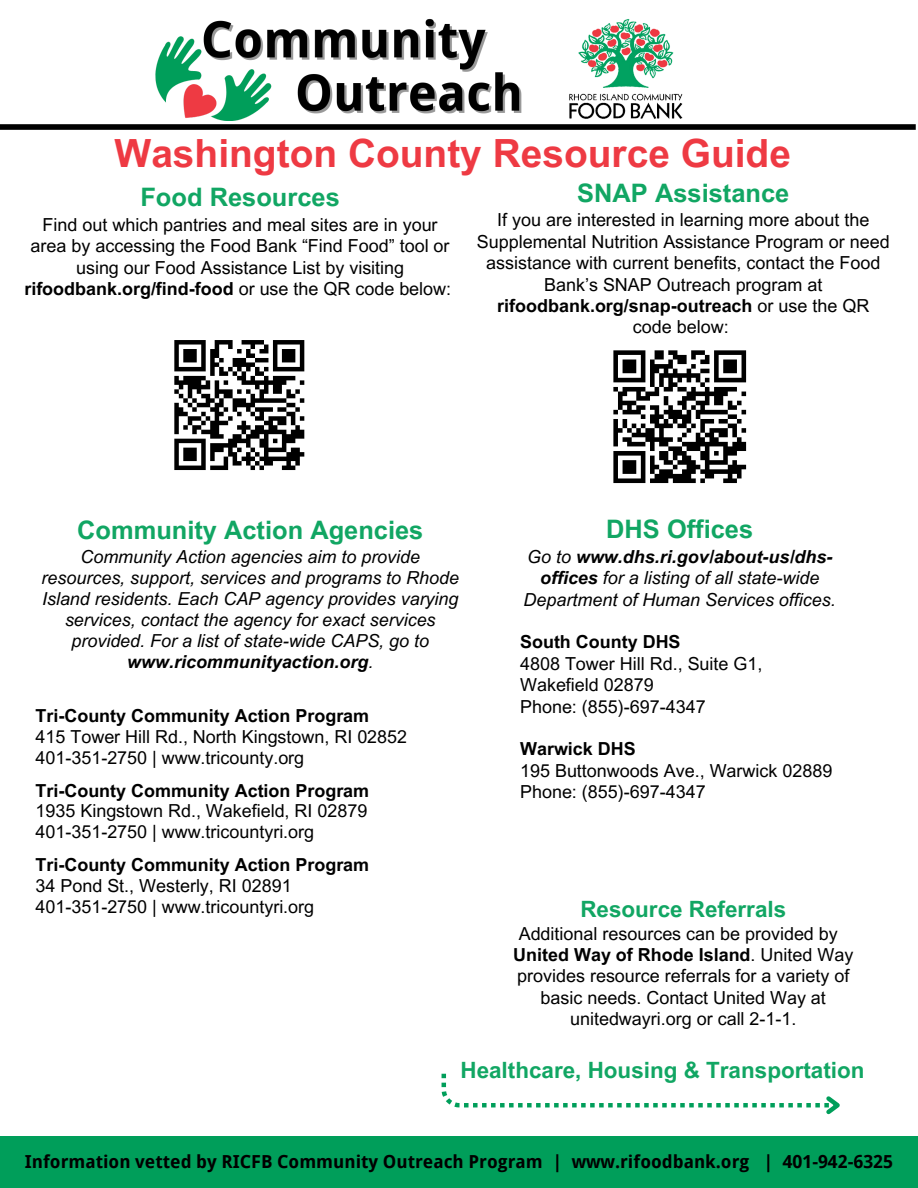
<style>
.page{position:relative;width:918px;height:1188px;background:#fff}
.page>*{position:absolute;margin:0;border:0;box-sizing:border-box;transform-origin:0 0}
.t1{font:700 38.85px "Arial MT Pro";color:#ee3a43}
.t2{font:700 25.5px "Arial MT Pro";color:#11a663}
.t3{font:700 22.5px "Arial MT Pro";color:#11a663}
.t4{font:18px/21.3px "Arial MT Pro";color:#000}
.t5{font:italic 18px/20.9px "Arial MT Pro";color:#000;text-align:center}
.t6{font:700 18px "Arial MT Pro";color:#000}
.t7{font:700 18px "Droid Sans";color:#000}
.s1{font-weight:700}
</style>
<div class="page">
<div style="left:0;top:1136px;width:918px;height:52px;background:#009e5a"></div>
<div style="left:0;top:124px;width:916px;height:6px;background:#000"></div>
<img style="left:155px;top:18px;width:367px;height:102px">
<img style="left:569px;top:19px;width:114px;height:100px">
<svg style="left:174px;top:340px;width:131px;height:130px"></svg>
<svg style="left:613px;top:350px;width:134px;height:134px"></svg>
<svg style="left:442px;top:1074px;width:398px;height:41px"></svg>
<h1 class="t1" style="left:115px;top:139px;width:678px">Washington County Resource Guide</h1>
<h2 class="t2" style="left:140px;top:188px;width:201px">Food Resources</h2>
<p class="t4" style="left:24px;top:216px;width:428px;text-align:center">Find out which pantries and meal sites are in your area by accessing the Food Bank “Find Food” tool or using our Food Assistance List by visiting <span class="s1">rifoodbank.org/find-food</span> or use the QR code below:</p>
<h2 class="t2" style="left:577px;top:183px;width:214px">SNAP Assistance</h2>
<p class="t4" style="left:477px;top:212px;width:414px;text-align:center">If you are interested in learning more about the Supplemental Nutrition Assistance Program or need assistance with current benefits, contact the Food Bank’s SNAP Outreach program at <span class="s1">rifoodbank.org/snap-outreach</span> or use the QR code below:</p>
<h2 class="t2" style="left:606px;top:520px;width:149px">DHS Offices</h2>
<p class="t5" style="left:524px;top:548px;width:314px;line-height:21.3px">Go to <span class="s1">www.dhs.ri.gov/about-us/dhs&shy;offices</span> for a listing of all state-wide<br>Department of Human Services offices.</p>
<p class="t6" style="left:520px;top:635px;width:162px">South County DHS</p>
<p class="t4" style="left:520px;top:655px;width:244px">4808 Tower Hill Rd., Suite G1,<br>Wakefield 02879<br>Phone: (855)-697-4347</p>
<p class="t6" style="left:520px;top:742px;width:117px">Warwick DHS</p>
<p class="t4" style="left:520px;top:762px;width:314px">195 Buttonwoods Ave., Warwick 02889<br>Phone: (855)-697-4347</p>
<h2 class="t2" style="left:77px;top:521px;width:348px">Community Action Agencies</h2>
<p class="t5" style="left:42px;top:549px;width:419px">Community Action agencies aim to provide resources, support, services and programs to Rhode Island residents. Each CAP agency provides varying services, contact the agency for exact services provided. For a list of state-wide CAPS, go to <span class="s1">www.ricommunityaction.org</span>.</p>
<p class="t6" style="left:36px;top:709px;width:335px">Tri-County Community Action Program</p>
<p class="t4" style="left:36px;top:728px;width:373px;line-height:20.9px">415 Tower Hill Rd., North Kingstown, RI 02852<br>401-351-2750 | www.tricounty.org</p>
<p class="t6" style="left:36px;top:783px;width:335px">Tri-County Community Action Program</p>
<p class="t4" style="left:36px;top:803px;width:333px;line-height:20.9px">1935 Kingstown Rd., Wakefield, RI 02879<br>401-351-2750 | www.tricountyri.org</p>
<p class="t6" style="left:36px;top:858px;width:335px">Tri-County Community Action Program</p>
<p class="t4" style="left:36px;top:878px;width:280px;line-height:20.9px">34 Pond St., Westerly, RI 02891<br>401-351-2750 | www.tricountyri.org</p>
<p class="t3" style="left:580px;top:901px;width:207px">Resource Referrals</p>
<p class="t4" style="left:513px;top:925px;width:342px;text-align:center">Additional resources can be provided by <span class="s1">United Way of Rhode Island</span>. United Way provides resource referrals for a variety of basic needs. Contact United Way at unitedwayri.org or call 2-1-1.</p>
<p class="t3" style="left:460px;top:1061px;width:406px">Healthcare, Housing &amp; Transportation</p>
<p class="t7" style="left:25px;top:1151px;width:870px">Information vetted by RICFB Community Outreach Program | www.rifoodbank.org | 401-942-6325</p>
</div>
